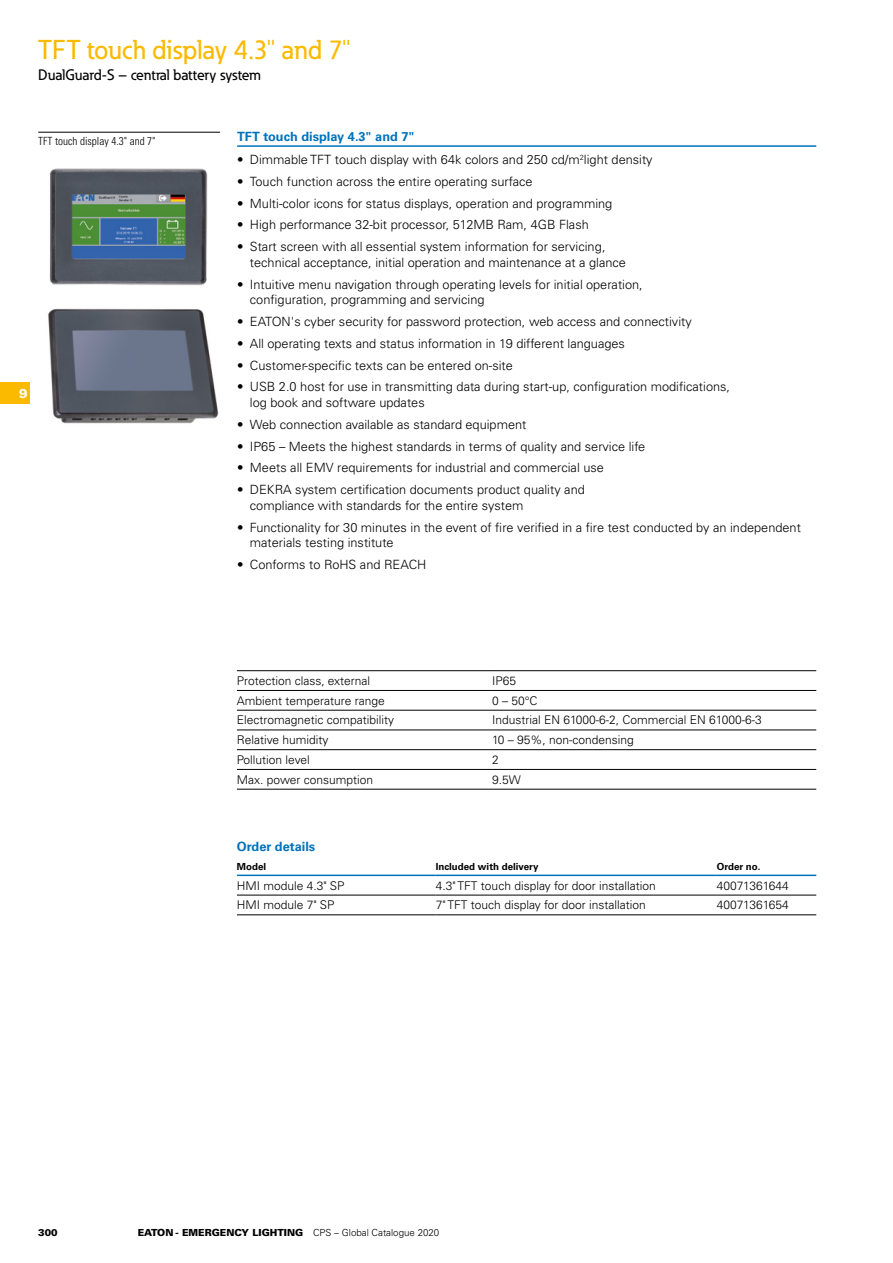
<style>
.page{position:relative;width:893px;height:1263px;background:#fff}
.page>*{position:absolute;margin:0;border:0;box-sizing:border-box;transform-origin:0 0}
.t1{font:500 27px "Eaton";color:#fbba00}
.t2{font:500 15px "Eaton";color:#000}
.t3{font:300 12.75px/15.8px "Univers LT Pro 45";color:#000}
.t4{font:700 12.75px "Univers LT Pro 65";color:#0072bb}
.t5{font:900 12.75px "Univers LT Pro 75";color:#fff}
.t6{font:300 12px "Univers LT Pro 45";color:#000}
.t7{font:300 condensed 11.25px "Univers";color:#000}
.t8{font:900 9.75px "Univers LT Pro 75";color:#000}
.t9{font:700 9.75px "Univers LT Pro 65";color:#000}
.s1{font-family:"Univers LT Pro 45";font-weight:300}
</style>
<div class="page">
<hr style="left:237px;top:145px;width:579px;height:2px;background:#0072bb">
<hr style="left:38px;top:132px;width:182px;height:1px;background:#000">
<hr style="left:237px;top:895px;width:199px;height:1px;background:#000">
<hr style="left:436px;top:895px;width:281px;height:1px;background:#000">
<hr style="left:717px;top:895px;width:99px;height:1px;background:#000">
<hr style="left:237px;top:914px;width:199px;height:1px;background:#000">
<hr style="left:436px;top:914px;width:281px;height:1px;background:#000">
<hr style="left:717px;top:914px;width:99px;height:1px;background:#000">
<hr style="left:237px;top:874px;width:199px;height:2px;background:#0072bb">
<hr style="left:436px;top:874px;width:281px;height:2px;background:#0072bb">
<hr style="left:717px;top:874px;width:99px;height:2px;background:#0072bb">
<hr style="left:237px;top:690px;width:255px;height:1px;background:#000">
<hr style="left:492px;top:690px;width:324px;height:1px;background:#000">
<hr style="left:237px;top:710px;width:255px;height:1px;background:#000">
<hr style="left:492px;top:710px;width:324px;height:1px;background:#000">
<hr style="left:237px;top:730px;width:255px;height:1px;background:#000">
<hr style="left:492px;top:730px;width:324px;height:1px;background:#000">
<hr style="left:237px;top:749px;width:255px;height:1px;background:#000">
<hr style="left:492px;top:749px;width:324px;height:1px;background:#000">
<hr style="left:237px;top:769px;width:255px;height:1px;background:#000">
<hr style="left:492px;top:769px;width:324px;height:1px;background:#000">
<hr style="left:237px;top:789px;width:255px;height:1px;background:#000">
<hr style="left:492px;top:789px;width:324px;height:1px;background:#000">
<hr style="left:237px;top:670px;width:255px;height:1px;background:#000">
<hr style="left:492px;top:670px;width:324px;height:1px;background:#000">
<img style="left:49px;top:168px;width:159px;height:118px">
<img style="left:48px;top:308px;width:171px;height:116px">
<div style="left:0;top:383px;width:30px;height:21px;background:#fbba00"></div>
<h1 class="t1" style="left:38px;top:33px;width:314px">TFT touch display 4.3" and 7"</h1>
<p class="t2" style="left:38px;top:66px;width:224px">DualGuard-S – central battery system</p>
<p class="t7" style="left:38px;top:135px;width:119px">TFT touch display 4.3" and 7"</p>
<p class="t5" style="left:19px;top:385px;width:10px">9</p>
<p class="t4" style="left:237px;top:129px;width:179px">TFT touch display 4.3" and 7"</p>
<p class="t3" style="left:237px;top:152px;width:417px">• Dimmable TFT touch display with 64k colors and 250 cd/m<sup>2</sup>light density</p>
<p class="t3" style="left:237px;top:173px;width:297px">• Touch function across the entire operating surface</p>
<p class="t3" style="left:237px;top:195px;width:377px">• Multi-color icons for status displays, operation and programming</p>
<p class="t3" style="left:237px;top:217px;width:353px">• High performance 32-bit processor, 512MB Ram, 4GB Flash</p>
<p class="t3" style="left:250px;top:239px;width:377px;text-indent:-13px">• Start screen with all essential system information for servicing, technical acceptance, initial operation and maintenance at a glance</p>
<p class="t3" style="left:250px;top:276px;width:394px;text-indent:-13px">• Intuitive menu navigation through operating levels for initial operation, configuration, programming and servicing</p>
<p class="t3" style="left:237px;top:314px;width:456px">• EATON's cyber security for password protection, web access and connectivity</p>
<p class="t3" style="left:237px;top:335px;width:389px">• All operating texts and status information in 19 different languages</p>
<p class="t3" style="left:237px;top:357px;width:277px">• Customer-specific texts can be entered on-site</p>
<p class="t3" style="left:250px;top:379px;width:482px;text-indent:-13px">• USB 2.0 host for use in transmitting data during start-up, configuration modifications, log book and software updates</p>
<p class="t3" style="left:237px;top:416px;width:291px">• Web connection available as standard equipment</p>
<p class="t3" style="left:237px;top:438px;width:410px">• IP65 – Meets the highest standards in terms of quality and service life</p>
<p class="t3" style="left:237px;top:460px;width:368px">• Meets all EMV requirements for industrial and commercial use</p>
<p class="t3" style="left:250px;top:482px;width:336px;text-indent:-13px">• DEKRA system certification documents product quality and compliance with standards for the entire system</p>
<p class="t3" style="left:250px;top:519px;width:552px;text-indent:-13px">• Functionality for 30 minutes in the event of fire verified in a fire test conducted by an independent materials testing institute</p>
<p class="t3" style="left:237px;top:557px;width:191px">• Conforms to RoHS and REACH</p>
<p class="t6" style="left:237px;top:673px;width:135px">Protection class, external</p>
<p class="t6" style="left:492px;top:673px;width:26px">IP65</p>
<p class="t6" style="left:237px;top:693px;width:149px">Ambient temperature range</p>
<p class="t6" style="left:492px;top:693px;width:47px">0 – 50°C</p>
<p class="t6" style="left:237px;top:713px;width:159px">Electromagnetic compatibility</p>
<p class="t6" style="left:492px;top:713px;width:271px">Industrial EN 61000-6-2, Commercial EN 61000-6-3</p>
<p class="t6" style="left:237px;top:733px;width:93px">Relative humidity</p>
<p class="t6" style="left:492px;top:733px;width:143px">10 – 95%, non-condensing</p>
<p class="t6" style="left:237px;top:752px;width:74px">Pollution level</p>
<p class="t6" style="left:492px;top:752px;width:8px">2</p>
<p class="t6" style="left:237px;top:772px;width:138px">Max. power consumption</p>
<p class="t6" style="left:492px;top:772px;width:30px">9.5W</p>
<p class="t4" style="left:237px;top:839px;width:80px">Order details</p>
<p class="t9" style="left:237px;top:860px;width:31px">Model</p>
<p class="t9" style="left:436px;top:860px;width:104px">Included with delivery</p>
<p class="t9" style="left:717px;top:860px;width:45px">Order no.</p>
<p class="t6" style="left:237px;top:878px;width:109px">HMI module 4.3" SP</p>
<p class="t6" style="left:436px;top:878px;width:222px">4.3" TFT touch display for door installation</p>
<p class="t6" style="left:717px;top:878px;width:73px">40071361644</p>
<p class="t6" style="left:237px;top:898px;width:99px">HMI module 7" SP</p>
<p class="t6" style="left:436px;top:898px;width:212px">7" TFT touch display for door installation</p>
<p class="t6" style="left:717px;top:898px;width:73px">40071361654</p>
<p class="t8" style="left:38px;top:1226px;width:21px">300</p>
<p class="t8" style="left:138px;top:1226px;width:303px">EATON - EMERGENCY LIGHTING <span class="s1">CPS – Global Catalogue 2020</span></p>
</div>
